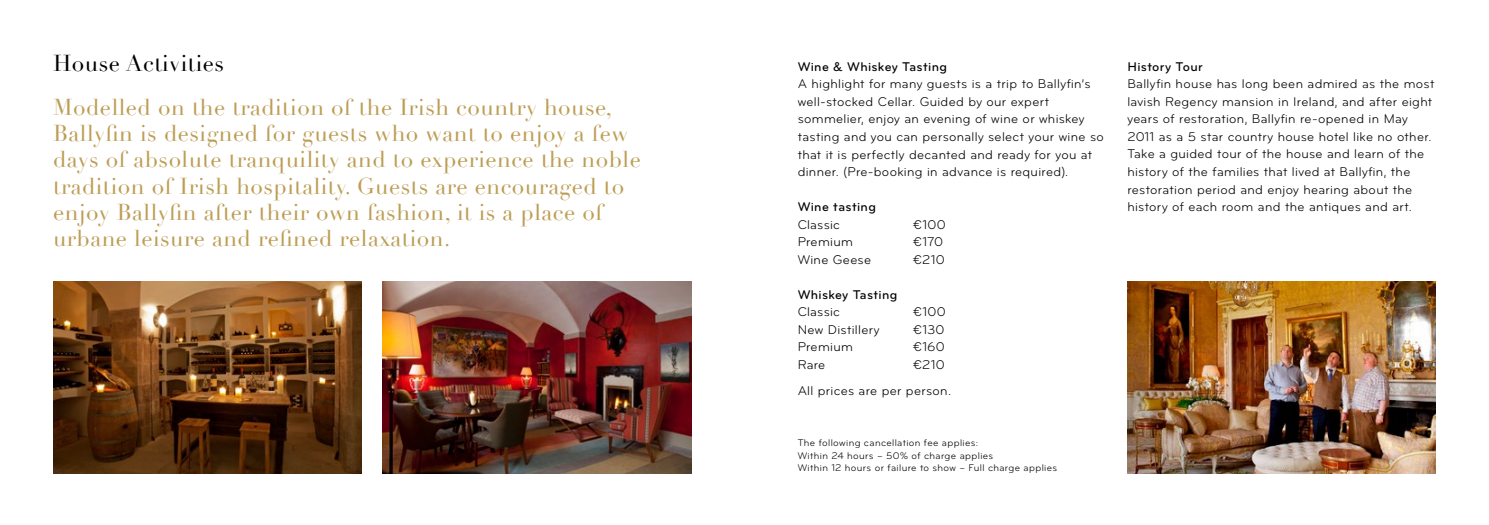
<style>
.page{position:relative;width:1489px;height:525px;background:#fff}
.page>*{position:absolute;margin:0;border:0;box-sizing:border-box;transform-origin:0 0}
.t1{font:22.5px/26.2px "Didot";letter-spacing:.02em;color:#bd9e55}
.t2{font:22.5px "Didot";letter-spacing:.02em;color:#000}
.t3{font:13.12px/17.5px "Bryant Pro";letter-spacing:.025em;color:#000}
.t4{font:500 13.12px "Bryant Pro";letter-spacing:.025em;color:#000}
.t5{font:10px/12.5px "Bryant Pro";letter-spacing:.035em;color:#000}
</style>
<div class="page">
<img style="left:1127px;top:281px;width:308px;height:192px">
<img style="left:383px;top:281px;width:308px;height:192px">
<img style="left:53px;top:281px;width:308px;height:192px">
<h1 class="t2" style="left:53px;top:50px;width:172px">House Activities</h1>
<p class="t1" style="left:53px;top:94px;width:589px">Modelled on the tradition of the Irish country house, Ballyfin is designed for guests who want to enjoy a few days of absolute tranquility and to experience the noble tradition of Irish hospitality. Guests are encouraged to enjoy Ballyfin after their own fashion, it is a place of urbane leisure and refined relaxation.</p>
<p class="t4" style="left:797px;top:60px;width:151px">Wine &amp; Whiskey Tasting</p>
<p class="t3" style="left:797px;top:76px;width:307px">A highlight for many guests is a trip to Ballyfin’s well-stocked Cellar. Guided by our expert sommelier, enjoy an evening of wine or whiskey tasting and you can personally select your wine so that it is perfectly decanted and ready for you at dinner. (Pre-booking in advance is required).</p>
<p class="t4" style="left:797px;top:200px;width:80px">Wine tasting</p>
<p class="t3" style="left:797px;top:216px;width:44px">Classic</p>
<p class="t3" style="left:912px;top:216px;width:35px">€100</p>
<p class="t3" style="left:797px;top:233px;width:57px">Premium</p>
<p class="t3" style="left:912px;top:233px;width:32px">€170</p>
<p class="t3" style="left:797px;top:251px;width:75px">Wine Geese</p>
<p class="t3" style="left:912px;top:251px;width:34px">€210</p>
<p class="t4" style="left:797px;top:287px;width:101px">Whiskey Tasting</p>
<p class="t3" style="left:797px;top:303px;width:44px">Classic</p>
<p class="t3" style="left:912px;top:303px;width:35px">€100</p>
<p class="t3" style="left:797px;top:321px;width:83px">New Distillery</p>
<p class="t3" style="left:912px;top:321px;width:33px">€130</p>
<p class="t3" style="left:797px;top:338px;width:57px">Premium</p>
<p class="t3" style="left:912px;top:338px;width:34px">€160</p>
<p class="t3" style="left:797px;top:356px;width:29px">Rare</p>
<p class="t3" style="left:797px;top:351px;width:155px;line-height:26.2px;text-indent:115px">€210<br>All prices are per person.</p>
<p class="t5" style="left:797px;top:437px;width:261px">The following cancellation fee applies:<br>Within 24 hours – 50% of charge applies<br>Within 12 hours or failure to show – Full charge applies</p>
<p class="t4" style="left:1127px;top:60px;width:77px">History Tour</p>
<p class="t3" style="left:1127px;top:76px;width:308px">Ballyfin house has long been admired as the most lavish Regency mansion in Ireland, and after eight years of restoration, Ballyfin re-opened in May 2011 as a 5 star country house hotel like no other.<br>Take a guided tour of the house and learn of the history of the families that lived at Ballyfin, the restoration period and enjoy hearing about the history of each room and the antiques and art.</p>
</div>
